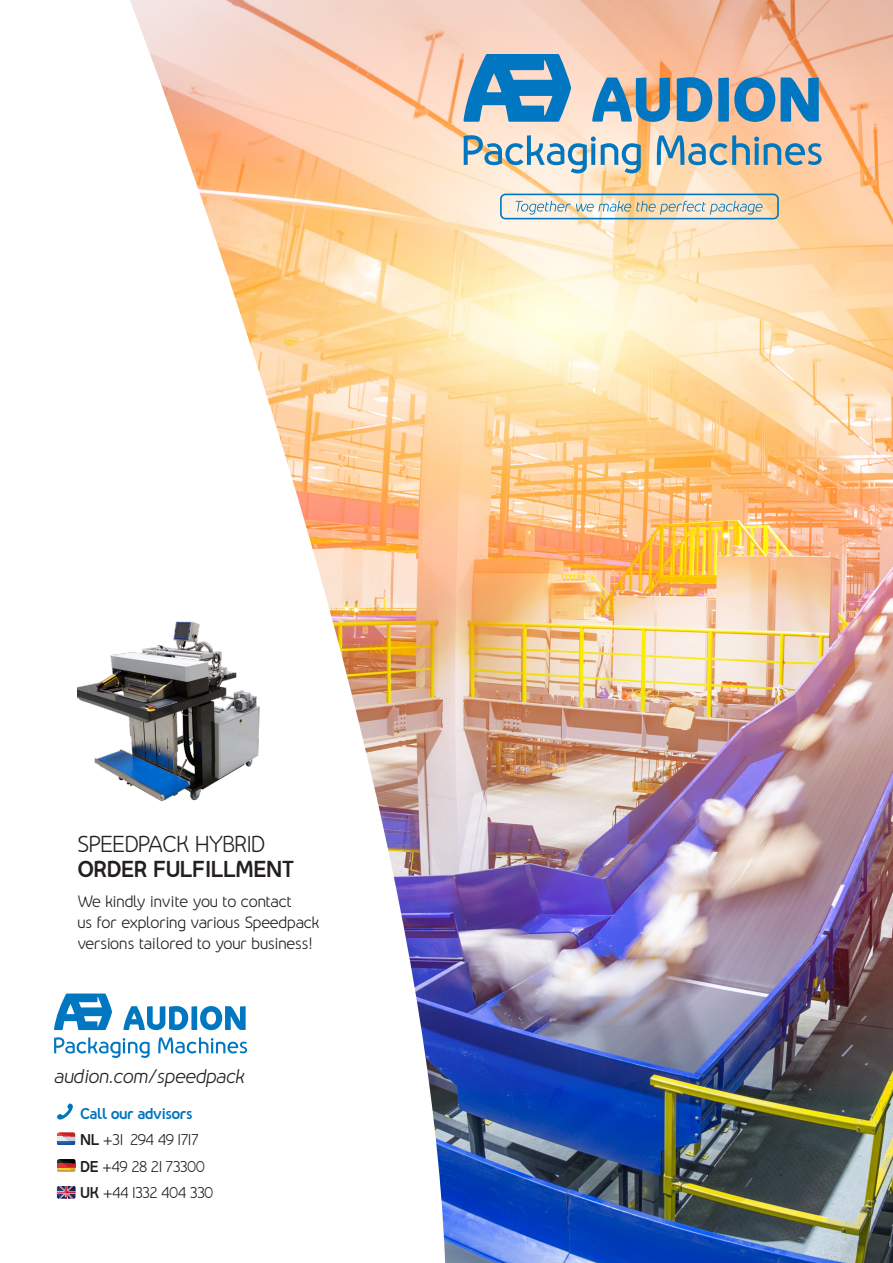
<style>
.page{position:relative;width:893px;height:1263px;background:#fff}
.page>*{position:absolute;margin:0;border:0;box-sizing:border-box;transform-origin:0 0}
.t1{font:700 21px "Nevo";letter-spacing:-.035em;color:#231f20}
.t2{font:21px "Nevo";letter-spacing:-.035em;color:#231f20}
.t3{font:italic 18px "Nevo";letter-spacing:-.01em;color:#231f20}
.t4{font:15px "Nevo";letter-spacing:-.01em;color:#231f20}
.t5{font:14.25px "Nevo";letter-spacing:-.05em;color:#231f20}
.t6{font:700 14.25px "Nevo";letter-spacing:-.04em;color:#0075bf}
.t7{font:14.25px "Nevo";letter-spacing:-.02em;color:#231f20}
.s1{font-weight:700}
</style>
<div class="page">
<img style="left:446px;top:0;width:447px;height:1263px">
<svg style="left:55px;top:0;width:391px;height:1263px"></svg>
<svg style="left:463px;top:54px;width:108px;height:68px;background:#5197c2"></svg>
<svg style="left:592px;top:78px;width:78px;height:44px;background:#6c99b1"></svg>
<svg style="left:677px;top:77px;width:35px;height:45px;background:#4d8fb8"></svg>
<svg style="left:718px;top:77px;width:57px;height:45px;background:#6293b1"></svg>
<svg style="left:781px;top:78px;width:38px;height:44px;background:#408cbc"></svg>
<svg style="left:464px;top:135px;width:177px;height:38px;background:#b4c6ca"></svg>
<svg style="left:657px;top:135px;width:165px;height:30px;background:#aab1ae"></svg>
<svg style="left:516px;top:201px;width:247px;height:14px;background:#d2d4c7"></svg>
<div style="left:500px;top:194px;width:279px;height:25px;border:2px solid #0077c0;border-radius:5px"></div>
<svg style="left:54px;top:993px;width:58px;height:37px"></svg>
<svg style="left:123px;top:1006px;width:123px;height:24px"></svg>
<svg style="left:54px;top:1037px;width:96px;height:21px"></svg>
<svg style="left:158px;top:1037px;width:89px;height:16px"></svg>
<svg style="left:56px;top:1102px;width:18px;height:18px"></svg>
<svg style="left:57px;top:1159px;width:18px;height:13px"></svg>
<svg style="left:57px;top:1133px;width:18px;height:12px"></svg>
<svg style="left:57px;top:1186px;width:18px;height:12px"></svg>
<img style="left:77px;top:615px;width:206px;height:188px">
<img style="left:892px;top:502px;width:1px;height:425px">
<img style="left:871px;top:927px;width:22px;height:336px">
<p class="t2" style="left:77px;top:831px;width:189px">SPEEDPACK HYBRID</p>
<p class="t1" style="left:77px;top:856px;width:219px">ORDER FULFILLMENT</p>
<p class="t4" style="left:77px;top:892px;width:216px">We kindly invite you to contact</p>
<p class="t4" style="left:77px;top:913px;width:244px">us for exploring various Speedpack</p>
<p class="t4" style="left:77px;top:934px;width:237px">versions tailored to your business!</p>
<p class="t3" style="left:54px;top:1065px;width:193px">audion.com/speedpack</p>
<p class="t6" style="left:80px;top:1105px;width:114px">Call our advisors</p>
<p class="t7" style="left:80px;top:1131px;width:120px"><span class="s1">NL</span> +31 294 49 1717</p>
<p class="t5" style="left:80px;top:1158px;width:126px"><span class="s1">DE</span> +49 28 21 73300</p>
<p class="t5" style="left:80px;top:1184px;width:135px"><span class="s1">UK</span> +44 1332 404 330</p>
</div>
